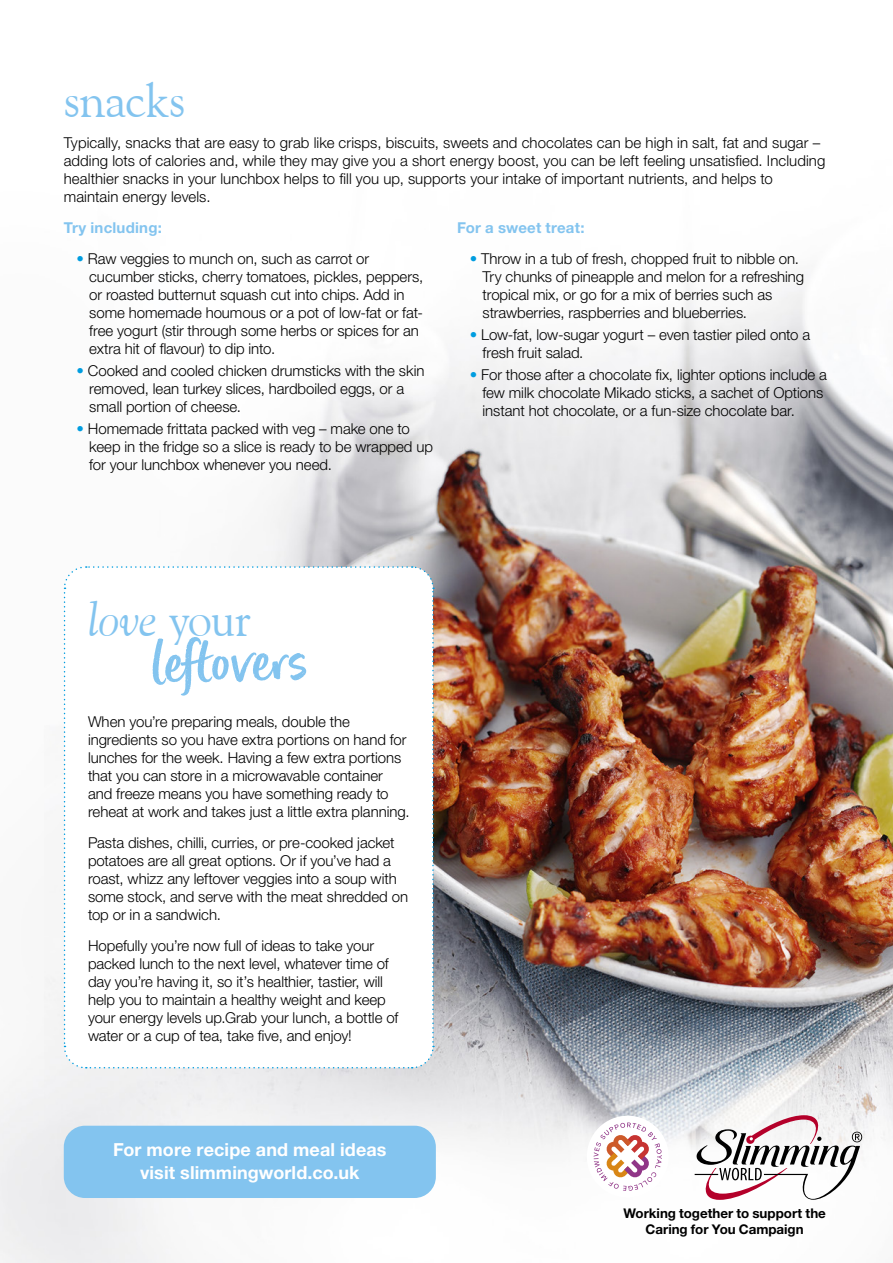
<style>
.page{position:relative;width:893px;height:1263px;background:#fff}
.page>*{position:absolute;margin:0;border:0;box-sizing:border-box;transform-origin:0 0}
.t1{font:78px "SW Script";color:#83c4ef}
.t2{font:italic 48px "Goudy Old Style BT";color:#83c4ef}
.t3{font:48px "Goudy Old Style BT";letter-spacing:-.02em;color:#83c4ef}
.t4{font:700 18px/22.5px "Helvetica Neue LT Std";letter-spacing:.005em;color:#fff;text-align:center}
.t5{font:300 15px/18px "Helvetica Neue LT Std";letter-spacing:-.005em;color:#000}
.t6{font:700 15px "Helvetica Neue LT Std";letter-spacing:.015em;color:#83c4ef}
.t7{font:700 13.35px/16px "Helvetica Neue LT Std";color:#000;text-align:center}
.s1{color:#009de0}
.s2{font-style:normal}
</style>
<div class="page">
<img style="left:0;top:286px;width:893px;height:977px">
<svg style="left:63px;top:565px;width:371px;height:504px"></svg>
<div style="left:64px;top:1126px;width:372px;height:72px;background:#83c4ef;border-radius:21px"></div>
<svg style="left:695px;top:1115px;width:167px;height:85px"></svg>
<div style="left:587px;top:1116px;width:82px;height:81px;background:#fff;border-radius:50%"></div>
<svg style="left:594px;top:1122px;width:68px;height:69px"></svg>
<h2 class="t3" style="left:64px;top:71px;width:123px">snacks</h2>
<p class="t5" style="left:64px;top:133px;width:763px">Typically, snacks that are easy to grab like crisps, biscuits, sweets and chocolates can be high in salt, fat and sugar – adding lots of calories and, while they may give you a short energy boost, you can be left feeling unsatisfied. Including healthier snacks in your lunchbox helps to fill you up, supports your intake of important nutrients, and helps to maintain energy levels.</p>
<p class="t6" style="left:64px;top:218px;width:100px">Try including:</p>
<p class="t5" style="left:89px;top:249px;width:335px;text-indent:-13px"><span class="s1">•</span> Raw veggies to munch on, such as carrot or cucumber sticks, cherry tomatoes, pickles, peppers, or roasted butternut squash cut into chips. Add in some homemade houmous or a pot of low-fat or fat&shy;free yogurt (stir through some herbs or spices for an extra hit of flavour) to dip into.</p>
<p class="t5" style="left:89px;top:361px;width:337px;text-indent:-13px"><span class="s1">•</span> Cooked and cooled chicken drumsticks with the skin removed, lean turkey slices, hardboiled eggs, or a small portion of cheese.</p>
<p class="t5" style="left:89px;top:419px;width:345px;text-indent:-13px"><span class="s1">•</span> Homemade frittata packed with veg – make one to keep in the fridge so a slice is ready to be wrapped up for your lunchbox whenever you need.</p>
<p class="t6" style="left:457px;top:218px;width:129px">For a sweet treat:</p>
<p class="t5" style="left:483px;top:249px;width:323px;text-indent:-13px"><span class="s1">•</span> Throw in a tub of fresh, chopped fruit to nibble on.<br>Try chunks of pineapple and melon for a refreshing tropical mix, or go for a mix of berries such as strawberries, raspberries and blueberries.</p>
<p class="t5" style="left:483px;top:325px;width:329px;text-indent:-13px"><span class="s1">•</span> Low-fat, low-sugar yogurt – even tastier piled onto a fresh fruit salad.</p>
<p class="t5" style="left:483px;top:365px;width:346px;text-indent:-13px"><span class="s1">•</span> For those after a chocolate fix, lighter options include a few milk chocolate Mikado sticks, a sachet of Options instant hot chocolate, or a fun-size chocolate bar.</p>
<h2 class="t2" style="left:88px;top:590px;width:165px">love <span class="s2">your</span></h2>
<h1 class="t1" style="left:151px;top:622px;width:159px;rotate:-1deg">leftovers</h1>
<p class="t5" style="left:88px;top:713px;width:323px">When you’re preparing meals, double the ingredients so you have extra portions on hand for lunches for the week. Having a few extra portions that you can store in a microwavable container and freeze means you have something ready to reheat at work and takes just a little extra planning.</p>
<p class="t5" style="left:88px;top:833px;width:322px">Pasta dishes, chilli, curries, or pre-cooked jacket potatoes are all great options. Or if you’ve had a roast, whizz any leftover veggies into a soup with some stock, and serve with the meat shredded on top or in a sandwich.</p>
<p class="t5" style="left:88px;top:936px;width:312px">Hopefully you’re now full of ideas to take your packed lunch to the next level, whatever time of day you’re having it, so it’s healthier, tastier, will help you to maintain a healthy weight and keep your energy levels up.Grab your lunch, a bottle of water or a cup of tea, take five, and enjoy!</p>
<p class="t4" style="left:113px;top:1138px;width:275px">For more recipe and meal ideas visit slimmingworld.co.uk</p>
<p class="t7" style="left:623px;top:1205px;width:204px">Working together to support the<br>Caring for You Campaign</p>
</div>
